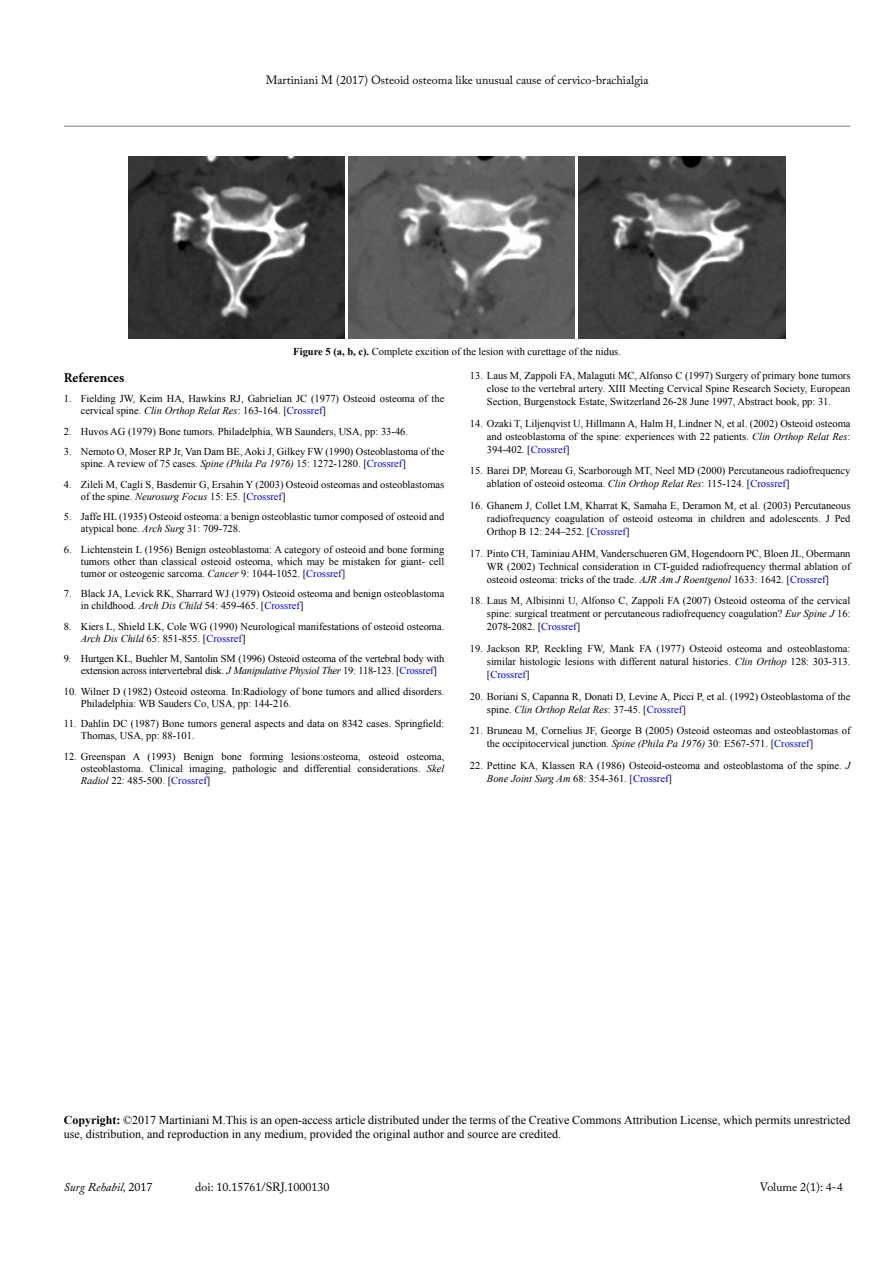
<style>
.page{position:relative;width:893px;height:1263px;background:#fff}
.page>*{position:absolute;margin:0;border:0;box-sizing:border-box;transform-origin:0 0}
.t1{font:700 13.5px "Minion Pro";letter-spacing:-.005em;color:#000}
.t2{font:12px/14.4px "Times New Roman";color:#000}
.t3{font:12px "Adobe Caslon Pro";color:#000}
.t4{font:italic 12px "Adobe Caslon Pro";color:#000}
.t5{font:10.5px/13px "Times New Roman";color:#000}
.t6{font:10.5px/12px "Times New Roman";letter-spacing:-.02em;color:#000}
.s1{font-weight:700}
.s2{font-style:italic}
.s3{color:#00f}
.s4{font-style:normal}
</style>
<div class="page">
<hr style="left:64px;top:126px;width:786px;height:1px;background:#808285">
<img style="left:129px;top:156px;width:216px;height:183px">
<img style="left:349px;top:156px;width:226px;height:183px">
<img style="left:579px;top:156px;width:207px;height:183px">
<p class="t3" style="left:266px;top:73px;width:384px">Martiniani M (2017) Osteoid osteoma like unusual cause of cervico-brachialgia</p>
<p class="t5" style="left:293px;top:344px;width:329px"><span class="s1">Figure 5 (a, b, c).</span> Complete excition of the lesion with curettage of the nidus.</p>
<p class="t1" style="left:64px;top:368px;width:62px">References</p>
<p class="t5" style="left:81px;top:392px;width:365px;line-height:12px;text-indent:-17px">1. Fielding JW, Keim HA, Hawkins RJ, Gabrielian JC (1977) Osteoid osteoma of the cervical spine. <span class="s2">Clin Orthop Relat Res</span>: 163-164. [<span class="s3">Crossref</span>]</p>
<p class="t5" style="left:64px;top:424px;width:346px">2. Huvos AG (1979) Bone tumors. Philadelphia, WB Saunders, USA, pp: 33-46.</p>
<p class="t5" style="left:81px;top:445px;width:365px;line-height:12px;text-indent:-17px">3. Nemoto O, Moser RP Jr, Van Dam BE, Aoki J, Gilkey FW (1990) Osteoblastoma of the spine. A review of 75 cases. <span class="s2">Spine (Phila Pa 1976)</span> 15: 1272-1280. [<span class="s3">Crossref</span>]</p>
<p class="t5" style="left:81px;top:478px;width:365px;line-height:12px;text-indent:-17px">4. Zileli M, Cagli S, Basdemir G, Ersahin Y (2003) Osteoid osteomas and osteoblastomas of the spine. <span class="s2">Neurosurg Focus</span> 15: E5. [<span class="s3">Crossref</span>]</p>
<p class="t5" style="left:81px;top:510px;width:365px;line-height:12px;text-indent:-17px">5. Jaffe HL (1935) Osteoid osteoma: a benign osteoblastic tumor composed of osteoid and atypical bone. <span class="s2">Arch Surg</span> 31: 709-728.</p>
<p class="t5" style="left:81px;top:543px;width:365px;line-height:12px;text-align:justify;text-indent:-17px">6. Lichtenstein L (1956) Benign osteoblastoma: A category of osteoid and bone forming tumors other than classical osteoid osteoma, which may be mistaken for giant- cell tumor or osteogenic sarcoma. <span class="s2">Cancer</span> 9: 1044-1052. [<span class="s3">Crossref</span>]</p>
<p class="t5" style="left:81px;top:587px;width:365px;line-height:12px;text-indent:-17px">7. Black JA, Levick RK, Sharrard WJ (1979) Osteoid osteoma and benign osteoblastoma in childhood. <span class="s2">Arch Dis Child</span> 54: 459-465. [<span class="s3">Crossref</span>]</p>
<p class="t5" style="left:81px;top:620px;width:365px;line-height:12px;text-indent:-17px">8. Kiers L, Shield LK, Cole WG (1990) Neurological manifestations of osteoid osteoma.<br><span class="s2">Arch Dis Child</span> 65: 851-855. [<span class="s3">Crossref</span>]</p>
<p class="t6" style="left:81px;top:652px;width:365px;text-indent:-17px">9. Hurtgen KL, Buehler M, Santolin SM (1996) Osteoid osteoma of the vertebral body with extension across intervertebral disk. <span class="s2">J Manipulative Physiol Ther</span> 19: 118-123. [<span class="s3">Crossref</span>]</p>
<p class="t5" style="left:81px;top:685px;width:365px;line-height:12px;text-indent:-17px">10. Wilner D (1982) Osteoid osteoma. In:Radiology of bone tumors and allied disorders.<br>Philadelphia: WB Sauders Co, USA, pp: 144-216.</p>
<p class="t5" style="left:81px;top:717px;width:365px;line-height:12px;text-indent:-17px">11. Dahlin DC (1987) Bone tumors general aspects and data on 8342 cases. Springfield:<br>Thomas, USA, pp: 88-101.</p>
<p class="t5" style="left:81px;top:750px;width:365px;line-height:12px;text-align:justify;text-indent:-17px">12. Greenspan A (1993) Benign bone forming lesions:osteoma, osteoid osteoma, osteoblastoma. Clinical imaging, pathologic and differential considerations. <span class="s2">Skel Radiol</span> 22: 485-500. [<span class="s3">Crossref</span>]</p>
<p class="t5" style="left:487px;top:369px;width:365px;text-align:justify;text-indent:-17px">13. Laus M, Zappoli FA, Malaguti MC, Alfonso C (1997) Surgery of primary bone tumors close to the vertebral artery. XIII Meeting Cervical Spine Research Society, European Section, Burgenstock Estate, Switzerland 26-28 June 1997, Abstract book, pp: 31.</p>
<p class="t5" style="left:487px;top:416px;width:365px;text-align:justify;text-indent:-17px">14. Ozaki T, Liljenqvist U, Hillmann A, Halm H, Lindner N, et al. (2002) Osteoid osteoma and osteoblastoma of the spine: experiences with 22 patients. <span class="s2">Clin Orthop Relat Res</span>:<br>394-402. [<span class="s3">Crossref</span>]</p>
<p class="t5" style="left:487px;top:464px;width:365px;text-indent:-17px">15. Barei DP, Moreau G, Scarborough MT, Neel MD (2000) Percutaneous radiofrequency ablation of osteoid osteoma. <span class="s2">Clin Orthop Relat Res</span>: 115-124. [<span class="s3">Crossref</span>]</p>
<p class="t5" style="left:487px;top:499px;width:365px;text-align:justify;text-indent:-17px">16. Ghanem J, Collet LM, Kharrat K, Samaha E, Deramon M, et al. (2003) Percutaneous radiofrequency coagulation of osteoid osteoma in children and adolescents. J Ped Orthop B 12: 244–252. [<span class="s3">Crossref</span>]</p>
<p class="t5" style="left:487px;top:546px;width:365px;text-align:justify;text-indent:-17px">17. Pinto CH, Taminiau AHM, Vanderschueren GM, Hogendoorn PC, Bloen JL, Obermann WR (2002) Technical consideration in CT-guided radiofrequency thermal ablation of osteoid osteoma: tricks of the trade. <span class="s2">AJR Am J Roentgenol</span> 1633: 1642. [<span class="s3">Crossref</span>]</p>
<p class="t5" style="left:487px;top:594px;width:365px;text-align:justify;text-indent:-17px">18. Laus M, Albisinni U, Alfonso C, Zappoli FA (2007) Osteoid osteoma of the cervical spine: surgical treatment or percutaneous radiofrequency coagulation? <span class="s2">Eur Spine J</span> 16:<br>2078-2082. [<span class="s3">Crossref</span>]</p>
<p class="t5" style="left:487px;top:642px;width:365px;text-align:justify;text-indent:-17px">19. Jackson RP, Reckling FW, Mank FA (1977) Osteoid osteoma and osteoblastoma: similar histologic lesions with different natural histories. <span class="s2">Clin Orthop</span> 128: 303-313. [<span class="s3">Crossref</span>]</p>
<p class="t5" style="left:487px;top:689px;width:365px;text-indent:-17px">20. Boriani S, Capanna R, Donati D, Levine A, Picci P, et al. (1992) Osteoblastoma of the spine. <span class="s2">Clin Orthop Relat Res</span>: 37-45. [<span class="s3">Crossref</span>]</p>
<p class="t5" style="left:487px;top:724px;width:365px;text-indent:-17px">21. Bruneau M, Cornelius JF, George B (2005) Osteoid osteomas and osteoblastomas of the occipitocervical junction. <span class="s2">Spine (Phila Pa 1976)</span> 30: E567-571. [<span class="s3">Crossref</span>]</p>
<p class="t5" style="left:487px;top:758px;width:365px;text-indent:-17px">22. Pettine KA, Klassen RA (1986) Osteoid-osteoma and osteoblastoma of the spine. <span class="s2">J<br>Bone Joint Surg Am</span> 68: 354-361. [<span class="s3">Crossref</span>]</p>
<p class="t2" style="left:64px;top:1112px;width:788px"><span class="s1">Copyright:</span> ©2017 Martiniani M.This is an open-access article distributed under the terms of the Creative Commons Attribution License, which permits unrestricted use, distribution, and reproduction in any medium, provided the original author and source are credited.</p>
<p class="t4" style="left:64px;top:1180px;width:90px">Surg Rehabil, <span class="s4">2017</span></p>
<p class="t3" style="left:195px;top:1180px;width:136px">doi: 10.15761/SRJ.1000130</p>
<p class="t3" style="left:760px;top:1180px;width:84px">Volume 2(1): 4-4</p>
</div>
